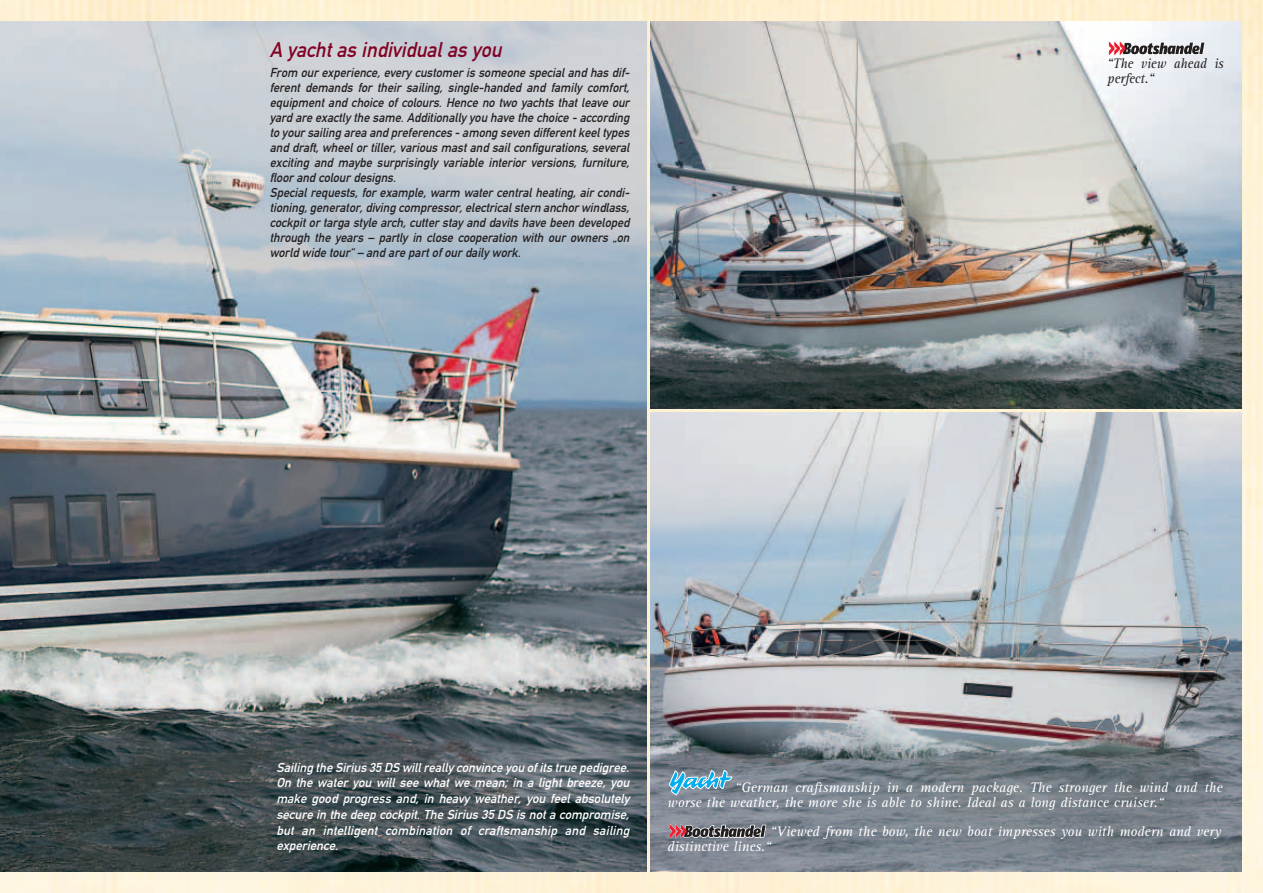
<style>
.page{position:relative;width:1263px;height:893px;background:#fff}
.page>*{position:absolute;margin:0;border:0;box-sizing:border-box;transform-origin:0 0}
.t1{font:italic 21px "DIN Mittelschrift";color:#820123;scale:.95 1}
.t2{font:italic 14.25px/15px "Rotis Serif";color:#fff}
.t3{font:italic 14.25px/15px "Rotis Serif";letter-spacing:-.005em;color:#231f20;scale:.95 1}
.t4{font:italic 12.75px/15px "DIN Mittelschrift";color:#231f20;scale:.95 1}
.t5{font:italic 12.75px/15.8px "DIN Mittelschrift Alternate";color:#fff}
.s1{font-family:"DIN Neuzeit Grotesk";font-weight:700;font-stretch:condensed}
</style>
<div class="page">
<img style="left:0;top:0;width:1263px;height:893px">
<img style="left:0;top:21px;width:646px;height:851px">
<img style="left:651px;top:21px;width:591px;height:387px">
<img style="left:651px;top:412px;width:591px;height:460px">
<svg style="left:669px;top:770px;width:63px;height:25px;background:#74a8bf"></svg>
<svg style="left:670px;top:824px;width:96px;height:15px"></svg>
<svg style="left:1109px;top:41px;width:96px;height:15px"></svg>
<h1 class="t1" style="left:270px;top:43px;width:249px">A yacht as individual as you</h1>
<p class="t4" style="left:270px;top:66px;width:382px">From our experience<span class="s1">,</span> every customer is someone special and has dif&shy;ferent demands for their sailing<span class="s1">,</span> single-handed and family comfort<span class="s1">, </span>equipment and choice of colours. Hence no two yachts that leave our yard are exactly the same. Additionally you have the choice - according to your sailing area and preferences - among seven differentkeeltypes and draft<span class="s1">,</span> wheel or tiller<span class="s1">,</span> various mast and sail configurations<span class="s1">,</span> several exciting and maybe surprisingly variable interior versions<span class="s1">,</span> furniture<span class="s1">, </span>floor and colour designs.<br>Special requests<span class="s1">,</span> for example<span class="s1">,</span> warm water central heating<span class="s1">,</span> air condi&shy;tioning<span class="s1">,</span> generator<span class="s1">,</span> diving compressor<span class="s1">,</span> electricalstern anchor windlass<span class="s1">, </span>cockpit or targa style arch<span class="s1">,</span> cutter stay and davits have been developed through the years – partly in close cooperation with our owners „on world wide tour“ – and are part of our daily work.</p>
<p class="t3" style="left:1107px;top:57px;width:124px">“The view ahead is perfect.“</p>
<p class="t5" style="left:276px;top:760px;width:357px">Sailing the Sirius 35 DS willreally convince you of its true pedigree.<br>On the water you will see what we mean<span class="s1">;</span> in a light breeze<span class="s1">,</span> you make good progress and<span class="s1">,</span> in heavy weather<span class="s1">,</span> you feel absolutely secure in the deep cockpit. The Sirius 35 DS is not a compromise<span class="s1">, </span>but an intelligent combination of craftsmanship and sailing experience.</p>
<p class="t2" style="left:668px;top:781px;width:556px;text-indent:67px">“German craftsmanship in a modern package. The stronger the wind and the worse the weather, the more she is able to shine. Ideal as a long distance cruiser.“</p>
<p class="t2" style="left:668px;top:825px;width:555px;text-indent:103px">“Viewed from the bow, the new boat impresses you with modern and very distinctive lines.“</p>
</div>
